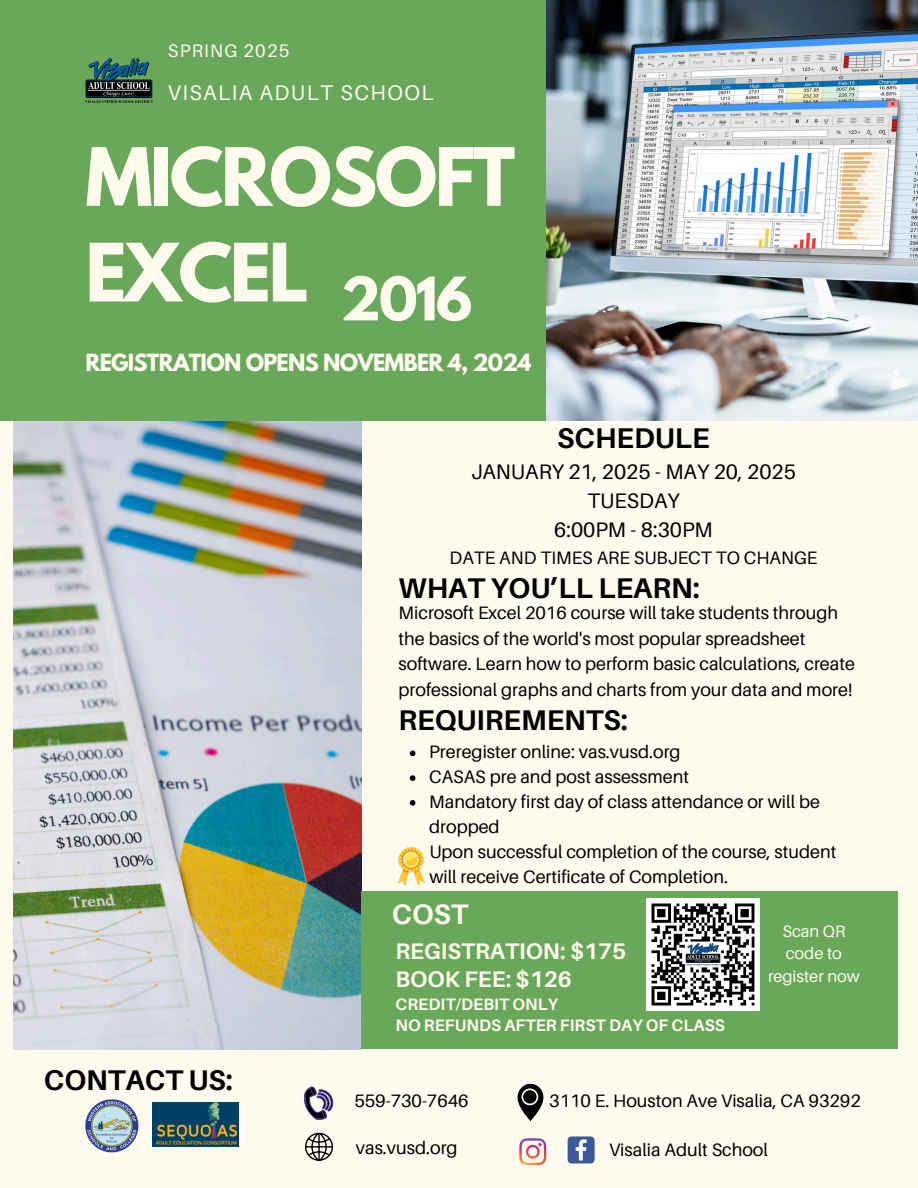
<style>
.page{position:relative;width:918px;height:1188px;background:#fffaee}
.page>*{position:absolute;margin:0;border:0;box-sizing:border-box;transform-origin:0 0}
.t1{font:700 71.1px/95.7px "League Spartan";letter-spacing:-.035em;color:#fffaee}
.t2{font:700 53.1px "League Spartan";color:#fffaee}
.t3{font:700 28.5px "Aileron";color:#000}
.t4{font:700 28.2px "Aileron";color:#fffaee}
.t5{font:700 22.5px/28.2px "Aileron";color:#fffaee}
.t6{font:21.15px "Aileron";letter-spacing:.065em;color:#fffaee}
.t7{font:21px "Aileron";color:#000}
.t8{font:700 21px "League Spartan";letter-spacing:-.035em;color:#fffaee}
.t9{font:18.15px "Aileron";letter-spacing:.065em;color:#fffaee}
.t10{font:18px/24.9px "Aileron";color:#000}
.t11{font:700 16.5px/21.3px "Aileron";color:#fffaee}
.t12{font:16.5px/22.5px "Aileron";color:#fffaee;text-align:center}
</style>
<div class="page">
<img style="left:14px;top:421px;width:347px;height:629px">
<img style="left:546px;top:0;width:372px;height:421px">
<div style="left:0;top:0;width:546px;height:421px;background:#69a85b"></div>
<div style="left:361px;top:892px;width:537px;height:157px;background:#69a85b"></div>
<img style="left:85px;top:59px;width:68px;height:44px">
<svg style="left:410px;top:751px;width:5px;height:5px"></svg>
<svg style="left:410px;top:775px;width:5px;height:6px"></svg>
<svg style="left:410px;top:800px;width:5px;height:6px"></svg>
<img style="left:399px;top:847px;width:25px;height:38px">
<img style="left:647px;top:898px;width:112px;height:113px">
<svg style="left:304px;top:1086px;width:29px;height:33px"></svg>
<svg style="left:517px;top:1083px;width:27px;height:38px"></svg>
<svg style="left:305px;top:1133px;width:28px;height:28px"></svg>
<svg style="left:519px;top:1138px;width:27px;height:27px"></svg>
<svg style="left:568px;top:1136px;width:27px;height:27px"></svg>
<img style="left:153px;top:1103px;width:85px;height:44px">
<img style="left:85px;top:1099px;width:53px;height:53px">
<h2 class="t9" style="left:168px;top:40px;width:123px">SPRING 2025</h2>
<h4 class="t6" style="left:168px;top:80px;width:267px">VISALIA ADULT SCHOOL</h4>
<p class="t1" style="left:85px;top:138px;width:431px">MICROSOFT<br>EXCEL</p>
<p class="t2" style="left:341px;top:273px;width:133px">2016</p>
<p class="t8" style="left:85px;top:352px;width:448px">REGISTRATION OPENS NOVEMBER 4, 2024</p>
<p class="t3" style="left:557px;top:421px;width:154px">SCHEDULE</p>
<h3 class="t7" style="left:471px;top:458px;width:326px">JANUARY 21, 2025 - MAY 20, 2025</h3>
<p class="t7" style="left:587px;top:487px;width:94px">TUESDAY</p>
<p class="t7" style="left:554px;top:517px;width:160px">6:00PM - 8:30PM</p>
<p class="t10" style="left:450px;top:545px;width:369px">DATE AND TIMES ARE SUBJECT TO CHANGE</p>
<p class="t3" style="left:399px;top:570px;width:303px">WHAT YOU’LL LEARN:</p>
<h5 class="t10" style="left:399px;top:599px;width:458px;line-height:25.8px">Microsoft Excel 2016 course will take students through the basics of the world's most popular spreadsheet software. Learn how to perform basic calculations, create professional graphs and charts from your data and more!</h5>
<p class="t3" style="left:44px;top:1062px;width:190px">CONTACT US:</p>
<h3 class="t3" style="left:399px;top:703px;width:231px">REQUIREMENTS:</h3>
<p class="t10" style="left:429px;top:739px;width:409px">Preregister online: vas.vusd.org<br>CASAS pre and post assessment<br>Mandatory first day of class attendance or will be dropped<br>Upon successful completion of the course, student will receive Certificate of Completion.</p>
<p class="t12" style="left:768px;top:919px;width:93px">Scan QR code to register now</p>
<p class="t4" style="left:392px;top:897px;width:78px">COST</p>
<h1 class="t5" style="left:395px;top:937px;width:232px">REGISTRATION: $175<br>BOOK FEE: $126</h1>
<h1 class="t11" style="left:395px;top:993px;width:331px">CREDIT/DEBIT ONLY<br>NO REFUNDS AFTER FIRST DAY OF CLASS</h1>
<h3 class="t10" style="left:354px;top:1088px;width:116px">559-730-7646</h3>
<p class="t10" style="left:549px;top:1088px;width:313px">3110 E. Houston Ave Visalia, CA 93292</p>
<p class="t10" style="left:356px;top:1135px;width:103px">vas.vusd.org</p>
<p class="t10" style="left:609px;top:1136px;width:160px">Visalia Adult School</p>
</div>
